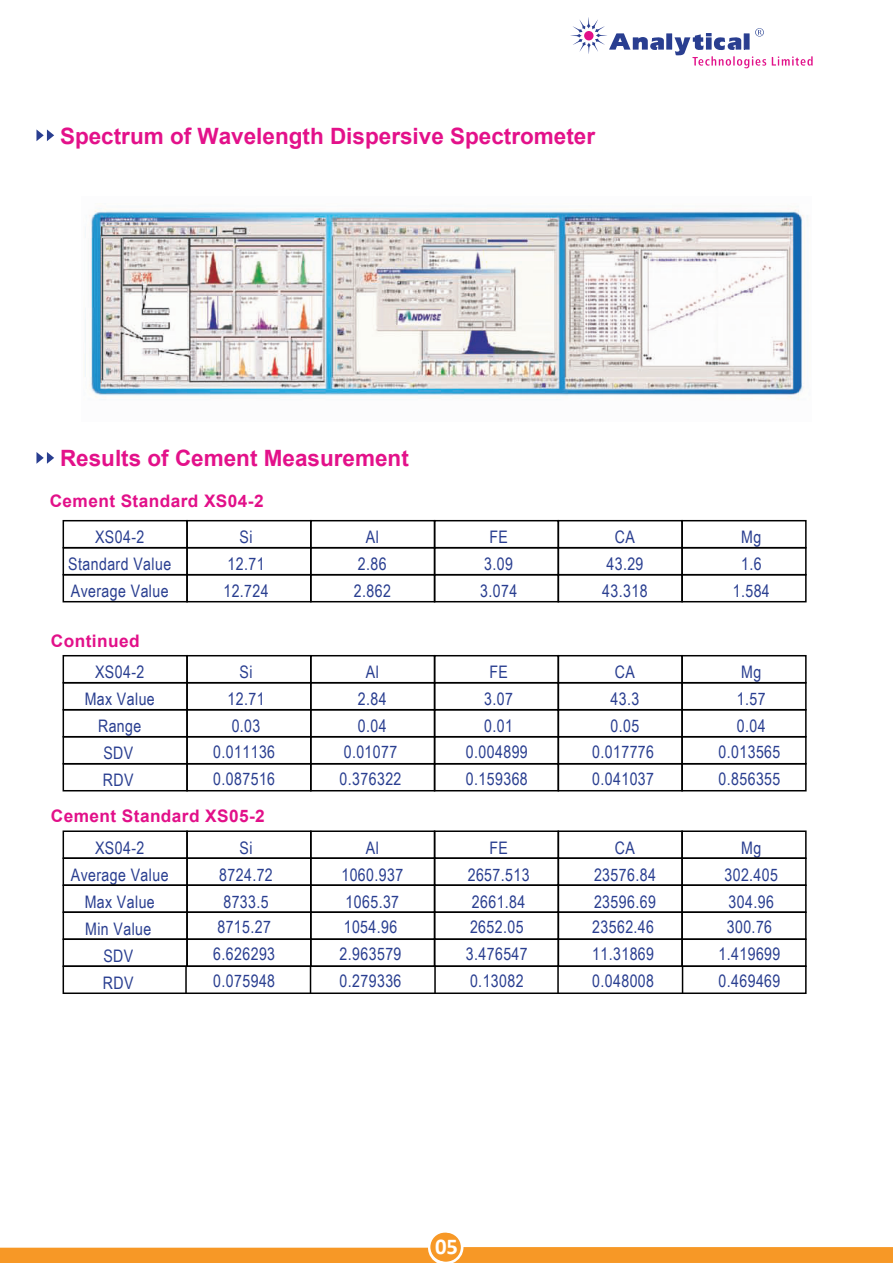
<style>
.page{position:relative;width:893px;height:1263px;background:#fff}
.page>*{position:absolute;margin:0;border:0;box-sizing:border-box;transform-origin:0 0}
.t1{font:700 22.65px "Calibri";color:#fff}
.t2{font:700 22.5px "Arial";color:#e3118a}
.t3{font:17.25px/27px "Arial Narrow";letter-spacing:.025em;color:#293e90;text-align:center}
.t4{font:700 17.25px "Arial";letter-spacing:.025em;color:#e21089}
</style>
<div class="page">
<svg style="left:772px;top:56px;width:41px;height:10px"></svg>
<svg style="left:570px;top:17px;width:196px;height:51px"></svg>
<div style="left:584px;top:31px;width:10px;height:9px;background:#e21089;border-radius:50%"></div>
<svg style="left:430px;top:1233px;width:29px;height:28px"></svg>
<svg style="left:453px;top:1247px;width:440px;height:16px;background:#f79928"></svg>
<div style="left:0;top:1248px;width:439px;height:15px;background:#f79826"></div>
<div style="left:432px;top:1233px;width:29px;height:28px;background:#f79826;border-radius:50%"></div>
<svg style="left:36px;top:129px;width:18px;height:12px"></svg>
<svg style="left:36px;top:452px;width:18px;height:12px"></svg>
<img style="left:85px;top:206px;width:723px;height:194px">
<div style="left:63px;top:520px;width:125px;height:28px;border:2px solid #000"></div>
<div style="left:186px;top:520px;width:126px;height:28px;border:2px solid #000"></div>
<div style="left:310px;top:520px;width:125px;height:28px;border:2px solid #000"></div>
<div style="left:434px;top:520px;width:125px;height:28px;border:2px solid #000"></div>
<div style="left:558px;top:520px;width:125px;height:28px;border:2px solid #000"></div>
<div style="left:681px;top:520px;width:126px;height:28px;border:2px solid #000"></div>
<div style="left:63px;top:547px;width:125px;height:28px;border:2px solid #000"></div>
<div style="left:186px;top:547px;width:126px;height:28px;border:2px solid #000"></div>
<div style="left:310px;top:547px;width:125px;height:28px;border:2px solid #000"></div>
<div style="left:434px;top:547px;width:125px;height:28px;border:2px solid #000"></div>
<div style="left:558px;top:547px;width:125px;height:28px;border:2px solid #000"></div>
<div style="left:681px;top:547px;width:126px;height:28px;border:2px solid #000"></div>
<div style="left:63px;top:574px;width:125px;height:28px;border:2px solid #000"></div>
<div style="left:186px;top:574px;width:126px;height:28px;border:2px solid #000"></div>
<div style="left:310px;top:574px;width:125px;height:28px;border:2px solid #000"></div>
<div style="left:434px;top:574px;width:125px;height:28px;border:2px solid #000"></div>
<div style="left:558px;top:574px;width:125px;height:28px;border:2px solid #000"></div>
<div style="left:681px;top:574px;width:126px;height:28px;border:2px solid #000"></div>
<div style="left:63px;top:655px;width:125px;height:28px;border:2px solid #000"></div>
<div style="left:186px;top:655px;width:126px;height:28px;border:2px solid #000"></div>
<div style="left:310px;top:655px;width:125px;height:28px;border:2px solid #000"></div>
<div style="left:434px;top:655px;width:125px;height:28px;border:2px solid #000"></div>
<div style="left:558px;top:655px;width:125px;height:28px;border:2px solid #000"></div>
<div style="left:681px;top:655px;width:126px;height:28px;border:2px solid #000"></div>
<div style="left:63px;top:682px;width:125px;height:28px;border:2px solid #000"></div>
<div style="left:186px;top:682px;width:126px;height:28px;border:2px solid #000"></div>
<div style="left:310px;top:682px;width:125px;height:28px;border:2px solid #000"></div>
<div style="left:434px;top:682px;width:125px;height:28px;border:2px solid #000"></div>
<div style="left:558px;top:682px;width:125px;height:28px;border:2px solid #000"></div>
<div style="left:681px;top:682px;width:126px;height:28px;border:2px solid #000"></div>
<div style="left:63px;top:709px;width:125px;height:28px;border:2px solid #000"></div>
<div style="left:186px;top:709px;width:126px;height:28px;border:2px solid #000"></div>
<div style="left:310px;top:709px;width:125px;height:28px;border:2px solid #000"></div>
<div style="left:434px;top:709px;width:125px;height:28px;border:2px solid #000"></div>
<div style="left:558px;top:709px;width:125px;height:28px;border:2px solid #000"></div>
<div style="left:681px;top:709px;width:126px;height:28px;border:2px solid #000"></div>
<div style="left:63px;top:736px;width:125px;height:28px;border:2px solid #000"></div>
<div style="left:186px;top:736px;width:126px;height:28px;border:2px solid #000"></div>
<div style="left:310px;top:736px;width:125px;height:28px;border:2px solid #000"></div>
<div style="left:434px;top:736px;width:125px;height:28px;border:2px solid #000"></div>
<div style="left:558px;top:736px;width:125px;height:28px;border:2px solid #000"></div>
<div style="left:681px;top:736px;width:126px;height:28px;border:2px solid #000"></div>
<div style="left:63px;top:763px;width:125px;height:28px;border:2px solid #000"></div>
<div style="left:186px;top:763px;width:126px;height:28px;border:2px solid #000"></div>
<div style="left:310px;top:763px;width:125px;height:28px;border:2px solid #000"></div>
<div style="left:434px;top:763px;width:125px;height:28px;border:2px solid #000"></div>
<div style="left:558px;top:763px;width:125px;height:28px;border:2px solid #000"></div>
<div style="left:681px;top:763px;width:126px;height:28px;border:2px solid #000"></div>
<div style="left:63px;top:830px;width:125px;height:29px;border:2px solid #000"></div>
<div style="left:186px;top:830px;width:126px;height:29px;border:2px solid #000"></div>
<div style="left:310px;top:830px;width:125px;height:29px;border:2px solid #000"></div>
<div style="left:434px;top:830px;width:125px;height:29px;border:2px solid #000"></div>
<div style="left:558px;top:830px;width:125px;height:29px;border:2px solid #000"></div>
<div style="left:681px;top:830px;width:126px;height:29px;border:2px solid #000"></div>
<div style="left:63px;top:857px;width:125px;height:29px;border:2px solid #000"></div>
<div style="left:186px;top:857px;width:126px;height:29px;border:2px solid #000"></div>
<div style="left:310px;top:857px;width:125px;height:29px;border:2px solid #000"></div>
<div style="left:434px;top:857px;width:125px;height:29px;border:2px solid #000"></div>
<div style="left:558px;top:857px;width:125px;height:29px;border:2px solid #000"></div>
<div style="left:681px;top:857px;width:126px;height:29px;border:2px solid #000"></div>
<div style="left:63px;top:884px;width:125px;height:29px;border:2px solid #000"></div>
<div style="left:186px;top:884px;width:126px;height:29px;border:2px solid #000"></div>
<div style="left:310px;top:884px;width:125px;height:29px;border:2px solid #000"></div>
<div style="left:434px;top:884px;width:125px;height:29px;border:2px solid #000"></div>
<div style="left:558px;top:884px;width:125px;height:29px;border:2px solid #000"></div>
<div style="left:681px;top:884px;width:126px;height:29px;border:2px solid #000"></div>
<div style="left:63px;top:911px;width:125px;height:29px;border:2px solid #000"></div>
<div style="left:186px;top:911px;width:126px;height:29px;border:2px solid #000"></div>
<div style="left:310px;top:911px;width:125px;height:29px;border:2px solid #000"></div>
<div style="left:434px;top:911px;width:125px;height:29px;border:2px solid #000"></div>
<div style="left:558px;top:911px;width:125px;height:29px;border:2px solid #000"></div>
<div style="left:681px;top:911px;width:126px;height:29px;border:2px solid #000"></div>
<div style="left:63px;top:938px;width:125px;height:29px;border:2px solid #000"></div>
<div style="left:63px;top:965px;width:744px;height:29px;border:2px solid #000"></div>
<div style="left:186px;top:938px;width:126px;height:29px;border:2px solid #000"></div>
<div style="left:310px;top:938px;width:125px;height:29px;border:2px solid #000"></div>
<div style="left:434px;top:938px;width:125px;height:29px;border:2px solid #000"></div>
<div style="left:558px;top:938px;width:125px;height:29px;border:2px solid #000"></div>
<div style="left:681px;top:938px;width:126px;height:29px;border:2px solid #000"></div>
<hr style="left:185px;top:966px;width:2px;height:27px;background:#000">
<svg style="left:310px;top:966px;width:1px;height:27px"></svg>
<hr style="left:434px;top:966px;width:2px;height:27px;background:#000">
<hr style="left:557px;top:966px;width:2px;height:27px;background:#000">
<svg style="left:682px;top:966px;width:1px;height:27px"></svg>
<h2 class="t2" style="left:60px;top:120px;width:537px">Spectrum of Wavelength Dispersive Spectrometer</h2>
<h2 class="t2" style="left:60px;top:442px;width:350px">Results of Cement Measurement</h2>
<p class="t4" style="left:50px;top:489px;width:215px">Cement Standard XS04-2</p>
<p class="t3" style="left:68px;top:523px;width:104px">XS04-2<br>Standard Value<br>Average Value</p>
<p class="t3" style="left:223px;top:523px;width:47px">Si<br>12.71<br>12.724</p>
<p class="t3" style="left:354px;top:523px;width:39px">Al<br>2.86<br>2.862</p>
<p class="t3" style="left:480px;top:523px;width:39px">FE<br>3.09<br>3.074</p>
<p class="t3" style="left:602px;top:523px;width:47px">CA<br>43.29<br>43.318</p>
<p class="t3" style="left:733px;top:523px;width:39px">Mg<br>1.6<br>1.584</p>
<p class="t4" style="left:51px;top:628px;width:90px">Continued</p>
<p class="t3" style="left:85px;top:658px;width:72px">XS04-2<br>Max Value<br>Range<br>SDV<br>RDV</p>
<p class="t3" style="left:228px;top:658px;width:39px">Si<br>12.71<br>0.03</p>
<p class="t3" style="left:358px;top:658px;width:30px">Al<br>2.84<br>0.04</p>
<p class="t3" style="left:484px;top:658px;width:30px;text-align:left">FE<br>3.07<br>0.01</p>
<p class="t3" style="left:611px;top:658px;width:30px;text-align:left">CA<br>43.3<br>0.05</p>
<p class="t3" style="left:737px;top:658px;width:30px;text-align:left">Mg<br>1.57<br>0.04</p>
<p class="t3" style="left:213px;top:738px;width:63px;text-align:left">0.011136<br>0.087516</p>
<p class="t3" style="left:340px;top:738px;width:63px;text-align:left">0.01077<br>0.376322</p>
<p class="t3" style="left:466px;top:738px;width:63px;text-align:left">0.004899<br>0.159368</p>
<p class="t3" style="left:592px;top:738px;width:63px;text-align:left">0.017776<br>0.041037</p>
<p class="t3" style="left:718px;top:738px;width:63px;text-align:left">0.013565<br>0.856355</p>
<p class="t4" style="left:51px;top:804px;width:215px">Cement Standard XS05-2</p>
<p class="t3" style="left:71px;top:834px;width:99px">XS04-2<br>Average Value<br>Max Value<br>Min Value<br>SDV<br>RDV</p>
<p class="t3" style="left:219px;top:834px;width:55px">Si<br>8724.72<br>8733.5</p>
<p class="t3" style="left:341px;top:834px;width:63px">Al<br>1060.937<br>1065.37</p>
<p class="t3" style="left:468px;top:834px;width:63px">FE<br>2657.513<br>2661.84</p>
<p class="t3" style="left:594px;top:834px;width:63px">CA<br>23576.84<br>23596.69</p>
<p class="t3" style="left:724px;top:834px;width:55px">Mg<br>302.405<br>304.96</p>
<p class="t3" style="left:213px;top:913px;width:63px;text-align:left">8715.27<br>6.626293<br>0.075948</p>
<p class="t3" style="left:340px;top:913px;width:63px;text-align:left">1054.96<br>2.963579<br>0.279336</p>
<p class="t3" style="left:466px;top:913px;width:63px;text-align:left">2652.05<br>3.476547<br>0.13082</p>
<p class="t3" style="left:592px;top:913px;width:63px;text-align:justify">23562.46<br>11.31869<br>0.048008</p>
<p class="t3" style="left:718px;top:913px;width:63px">300.76<br>1.419699<br>0.469469</p>
<h1 class="t1" style="left:435px;top:1231px;width:24px">30 5</h1>
</div>
